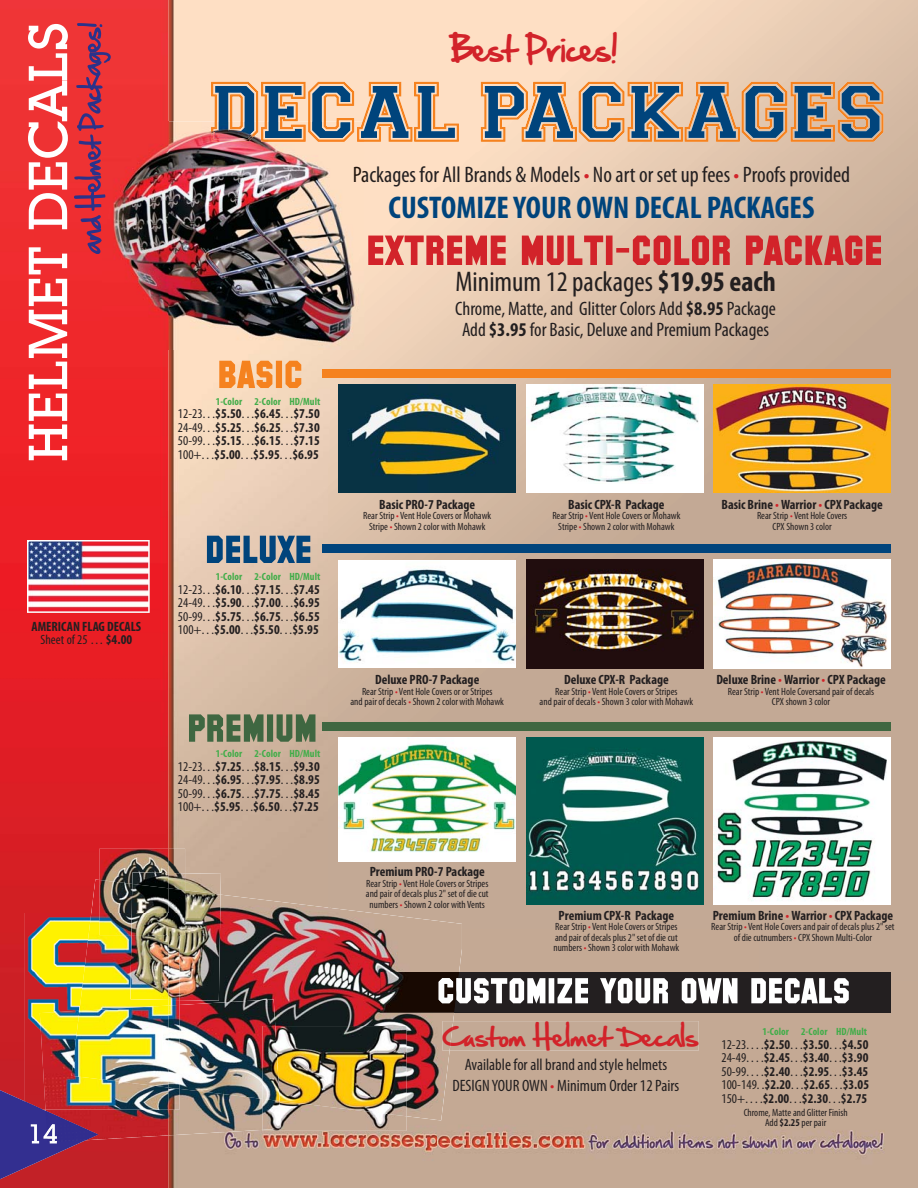
<style>
.page{position:relative;width:918px;height:1188px;background:#fff}
.page>*{position:absolute;margin:0;border:0;box-sizing:border-box;transform-origin:0 0}
.t1{font:700 condensed 31.5px "Myriad Pro";color:#00447c}
.t2{font:30px "Hand Of Sean";color:#d2232a}
.t3{font:condensed 28.5px "Myriad Pro";color:#231f20}
.t4{font:condensed 22.5px "Myriad Pro";color:#231f20}
.t5{font:22.5px "Hand Of Sean";color:#d2232a;scale:1.12 1}
.t6{font:condensed 19.5px/21px "Myriad Pro";color:#231f20;text-align:center}
.t7{font:condensed 16.5px/21px "Myriad Pro";color:#231f20;text-align:center}
.t8{font:700 condensed 13.5px/13.5px "Myriad Pro";color:#231f20;text-align:justify}
.t9{font:condensed 10.5px/10.5px "Myriad Pro";color:#231f20;text-align:center}
.t10{font:700 condensed 10.5px "Myriad Pro";letter-spacing:.005em;color:#41ad49}
.s1{font-weight:400}
.s2{color:#21150d}
.s3{color:#d2232a}
.s4{font-weight:700}
</style>
<div class="page">
<img style="left:0;top:0;width:168px;height:1188px">
<img style="left:168px;top:0;width:750px;height:153px">
<img style="left:329px;top:153px;width:429px;height:776px">
<img style="left:758px;top:153px;width:160px;height:1035px">
<img style="left:168px;top:350px;width:161px;height:545px">
<div style="left:437px;top:929px;width:321px;height:259px;background:#c4a994"></div>
<img style="left:168px;top:1121px;width:269px;height:67px">
<img style="left:364px;top:166px;width:216px;height:20px">
<img style="left:462px;top:1021px;width:237px;height:30px">
<img style="left:103px;top:122px;width:261px;height:228px">
<svg style="left:211px;top:82px;width:673px;height:60px;background:#a09488"></svg>
<img style="left:215px;top:122px;width:149px;height:16px">
<svg style="left:27px;top:540px;width:123px;height:73px"></svg>
<svg style="left:368px;top:236px;width:513px;height:29px;background:#d8655f"></svg>
<div style="left:323px;top:369px;width:568px;height:9px;background:#f5821f"></div>
<img style="left:339px;top:384px;width:177px;height:109px">
<div style="left:526px;top:384px;width:177px;height:109px;background:#fff"></div>
<img style="left:530px;top:384px;width:169px;height:98px">
<img style="left:713px;top:384px;width:178px;height:109px">
<div style="left:323px;top:544px;width:568px;height:10px;background:#00447c"></div>
<img style="left:339px;top:561px;width:177px;height:107px">
<img style="left:526px;top:560px;width:177px;height:108px">
<img style="left:713px;top:560px;width:178px;height:108px">
<svg style="left:189px;top:714px;width:126px;height:28px;background:#6c7f5e"></svg>
<div style="left:323px;top:722px;width:568px;height:9px;background:#3f6741"></div>
<img style="left:339px;top:737px;width:177px;height:125px">
<img style="left:526px;top:737px;width:177px;height:167px">
<div style="left:713px;top:737px;width:178px;height:167px;background:#fff"></div>
<img style="left:713px;top:740px;width:174px;height:161px">
<div style="left:380px;top:972px;width:511px;height:40px;background:#231f20"></div>
<svg style="left:462px;top:978px;width:387px;height:26px"></svg>
<svg style="left:219px;top:361px;width:82px;height:27px;background:#f59f53"></svg>
<svg style="left:207px;top:536px;width:103px;height:27px;background:#4f728e"></svg>
<svg style="left:29px;top:247px;width:38px;height:213px"></svg>
<svg style="left:28px;top:24px;width:40px;height:205px"></svg>
<svg style="left:74px;top:23px;width:37px;height:231px;background:#c13146"></svg>
<svg style="left:0;top:1085px;width:98px;height:99px;background:#782b61"></svg>
<img style="left:221px;top:895px;width:241px;height:226px">
<img style="left:380px;top:972px;width:79px;height:40px">
<img style="left:439px;top:978px;width:19px;height:25px">
<img style="left:442px;top:1021px;width:11px;height:30px">
<img style="left:91px;top:879px;width:40px;height:34px">
<img style="left:263px;top:1116px;width:143px;height:15px">
<img style="left:280px;top:1026px;width:126px;height:90px">
<img style="left:45px;top:1110px;width:123px;height:30px">
<img style="left:168px;top:1099px;width:95px;height:36px">
<img style="left:46px;top:1111px;width:52px;height:32px">
<img style="left:47px;top:1124px;width:10px;height:18px">
<img style="left:179px;top:999px;width:96px;height:100px">
<img style="left:263px;top:1099px;width:18px;height:31px">
<img style="left:263px;top:1026px;width:17px;height:75px">
<img style="left:25px;top:913px;width:54px;height:188px">
<img style="left:25px;top:1101px;width:15px;height:9px">
<img style="left:79px;top:913px;width:89px;height:92px">
<svg style="left:168px;top:1000px;width:11px;height:5px"></svg>
<img style="left:40px;top:1011px;width:128px;height:99px">
<img style="left:168px;top:1089px;width:11px;height:21px">
<img style="left:72px;top:1005px;width:107px;height:84px">
<img style="left:99px;top:849px;width:69px;height:35px">
<img style="left:168px;top:849px;width:17px;height:39px">
<img style="left:99px;top:913px;width:32px;height:22px">
<img style="left:185px;top:873px;width:36px;height:17px">
<img style="left:179px;top:890px;width:42px;height:111px">
<img style="left:130px;top:935px;width:49px;height:65px">
<img style="left:132px;top:872px;width:36px;height:12px">
<img style="left:131px;top:884px;width:37px;height:51px">
<img style="left:168px;top:888px;width:17px;height:47px">
<img style="left:168px;top:913px;width:11px;height:22px">
<h2 class="t2" style="left:450px;top:23px;width:170px">Best Prices!</h2>
<p class="t8" style="left:32px;top:621px;width:111px;text-align:center">AMERICAN FLAG DECALS<br><span class="s1">Sheet of 25 …</span> $4.00</p>
<p class="t10" style="left:216px;top:397px;width:106px">1-Color 2-Color HD/Mult</p>
<p class="t8" style="left:178px;top:408px;width:144px"><span class="s1">12-23. . .</span>$5.50<span class="s1">. . .</span>$6.45 <span class="s1">. . .</span>$7.50<br><span class="s1">24-49. . .</span>$5.25<span class="s1">. . .</span>$6.25 <span class="s1">. . .</span>$7.30<br><span class="s1">50-99. . .</span>$5.15<span class="s1">. . .</span>$6.15<span class="s1">. . .</span>$7.15<br><span class="s1">100+. . .</span>$5.00<span class="s1">. . .</span> $5.95<span class="s1">. . .</span>$6.95</p>
<p class="t10" style="left:216px;top:573px;width:106px">1-Color 2-Color HD/Mult</p>
<p class="t8" style="left:178px;top:584px;width:144px"><span class="s1">12-23. . .</span>$6.10<span class="s1">. . .</span>$7.15 <span class="s1">. . .</span>$7.45<br><span class="s1">24-49. . .</span>$5.90<span class="s1">. . .</span>$7.00 <span class="s1">. . .</span>$6.95<br><span class="s1">50-99. . .</span>$5.75 <span class="s1">. . .</span>$6.75<span class="s1">. . .</span>$6.55<br><span class="s1">100+. . .</span>$5.00<span class="s1">. . .</span> $5.50<span class="s1">. . .</span>$5.95</p>
<p class="t10" style="left:216px;top:750px;width:106px">1-Color 2-Color HD/Mult</p>
<p class="t8" style="left:178px;top:761px;width:144px"><span class="s1">12-23. . .</span>$7.25<span class="s1">. . .</span>$8.15 <span class="s1">. . .</span>$9.30<br><span class="s1">24-49. . .</span>$6.95<span class="s1">. . .</span>$7.95 <span class="s1">. . .</span>$8.95<br><span class="s1">50-99. . .</span>$6.75 <span class="s1">. . .</span>$7.75<span class="s1">. . .</span>$8.45<br><span class="s1">100+. . .</span>$5.95<span class="s1">. . .</span> $6.50<span class="s1">. . .</span>$7.25</p>
<h3 class="t4" style="left:353px;top:166px;width:499px"><span class="s2">Pa</span>ckages for All Brands &amp; Models <span class="s3">•</span> No art or set up fees <span class="s3">•</span> Proofs provided</h3>
<h1 class="t1" style="left:389px;top:195px;width:427px">CUSTOMIZE YOUR OWN DECAL PACKAGES</h1>
<h3 class="t3" style="left:455px;top:271px;width:322px">Minimum 12 packages <span class="s4">$19.95 each</span></h3>
<h3 class="t6" style="left:455px;top:300px;width:322px">Chrome, Matte, and Glitter Colors Add <span class="s4">$8.95</span> Package<br>Add <span class="s4">$3.95</span> for Basic, Deluxe and Premium Packages</h3>
<p class="t8" style="left:379px;top:499px;width:97px">Basic PRO-7 Package</p>
<p class="t9" style="left:363px;top:511px;width:130px">Rear Strip <span class="s3">•</span> Vent Hole Covers or Mohawk<br>Stripe <span class="s3">•</span> Shown 2 color with Mohawk</p>
<p class="t8" style="left:568px;top:499px;width:98px">Basic CPX-R Package</p>
<p class="t9" style="left:552px;top:511px;width:130px">Rear Strip <span class="s3">•</span> Vent Hole Covers or Mohawk<br>Stripe <span class="s3">•</span> Shown 2 color with Mohawk</p>
<p class="t8" style="left:722px;top:499px;width:163px">Basic Brine <span class="s3">•</span> Warrior <span class="s3">•</span> CPX Package</p>
<p class="t9" style="left:757px;top:511px;width:92px">Rear Strip <span class="s3">•</span> Vent Hole Covers<br>CPX Shown 3 color</p>
<p class="t8" style="left:375px;top:674px;width:106px">Deluxe PRO-7 Package</p>
<p class="t9" style="left:350px;top:687px;width:155px">Rear Strip <span class="s3">•</span> Vent Hole Covers or or Stripes<br>and pair of decals <span class="s3">•</span> Shown 2 color with Mohawk</p>
<p class="t8" style="left:564px;top:674px;width:106px">Deluxe CPX-R Package</p>
<p class="t9" style="left:540px;top:687px;width:155px">Rear Strip <span class="s3">•</span> Vent Hole Covers or Stripes<br>and pair of decals <span class="s3">•</span> Shown 3 color with Mohawk</p>
<p class="t8" style="left:716px;top:674px;width:171px">Deluxe Brine <span class="s3">•</span> Warrior <span class="s3">•</span> CPX Package</p>
<p class="t9" style="left:728px;top:687px;width:148px">Rear Strip <span class="s3">•</span> Vent Hole Coversand pair of decals<br>CPX shown 3 color</p>
<p class="t8" style="left:370px;top:866px;width:117px">Premium PRO-7 Package</p>
<p class="t9" style="left:366px;top:879px;width:124px">Rear Strip <span class="s3">•</span> Vent Hole Covers or Stripes and pair of decals plus 2" set of die cut numbers <span class="s3">•</span> Shown 2 color with Vents</p>
<p class="t8" style="left:559px;top:910px;width:117px">Premium CPX-R Package</p>
<p class="t9" style="left:553px;top:923px;width:127px;text-align:left">Rear Strip <span class="s3">•</span> Vent Hole Covers or Stripes and pair of decals plus 2" set of die cut numbers <span class="s3">•</span> Shown 3 color with Mohawk</p>
<p class="t8" style="left:713px;top:910px;width:182px">Premium Brine <span class="s3">•</span> Warrior <span class="s3">•</span> CPX Package</p>
<p class="t9" style="left:711px;top:923px;width:185px">Rear Strip <span class="s3">•</span> Vent Hole Covers and pair of decals plus 2" set of die cutnumbers <span class="s3">•</span> CPX Shown Multi-Color</p>
<h3 class="t5" style="left:442px;top:1017px;width:230px">Custom Helmet Decals</h3>
<p class="t7" style="left:452px;top:1056px;width:228px">Available for all brand and style helmets<br>DESIGN YOUR OWN <span class="s3">•</span> Minimum Order 12 Pairs</p>
<p class="t10" style="left:762px;top:1028px;width:106px">1-Color 2-Color HD/Mult</p>
<p class="t8" style="left:721px;top:1039px;width:149px"><span class="s1">12-23. . . .</span>$2.50<span class="s1">. . .</span>$3.50 <span class="s1">. . .</span>$4.50<br><span class="s1">24-49. . . .</span>$2.45<span class="s1">. . .</span>$3.40 <span class="s1">. . .</span>$3.90<br><span class="s1">50-99. . . .</span>$2.40 <span class="s1">. . .</span>$2.95<span class="s1">. . .</span>$3.45<br><span class="s1">100-149. .</span>$2.20<span class="s1">. . .</span> $2.65<span class="s1">. . .</span>$3.05<br><span class="s1">150+. . . .</span>$2.00<span class="s1">. . .</span> $2.30<span class="s1">. . .</span>$2.75</p>
<p class="t9" style="left:744px;top:1108px;width:105px">Chrome, Matte and Glitter Finish<br>Add <span class="s4">$2.25</span> per pair</p>
</div>
